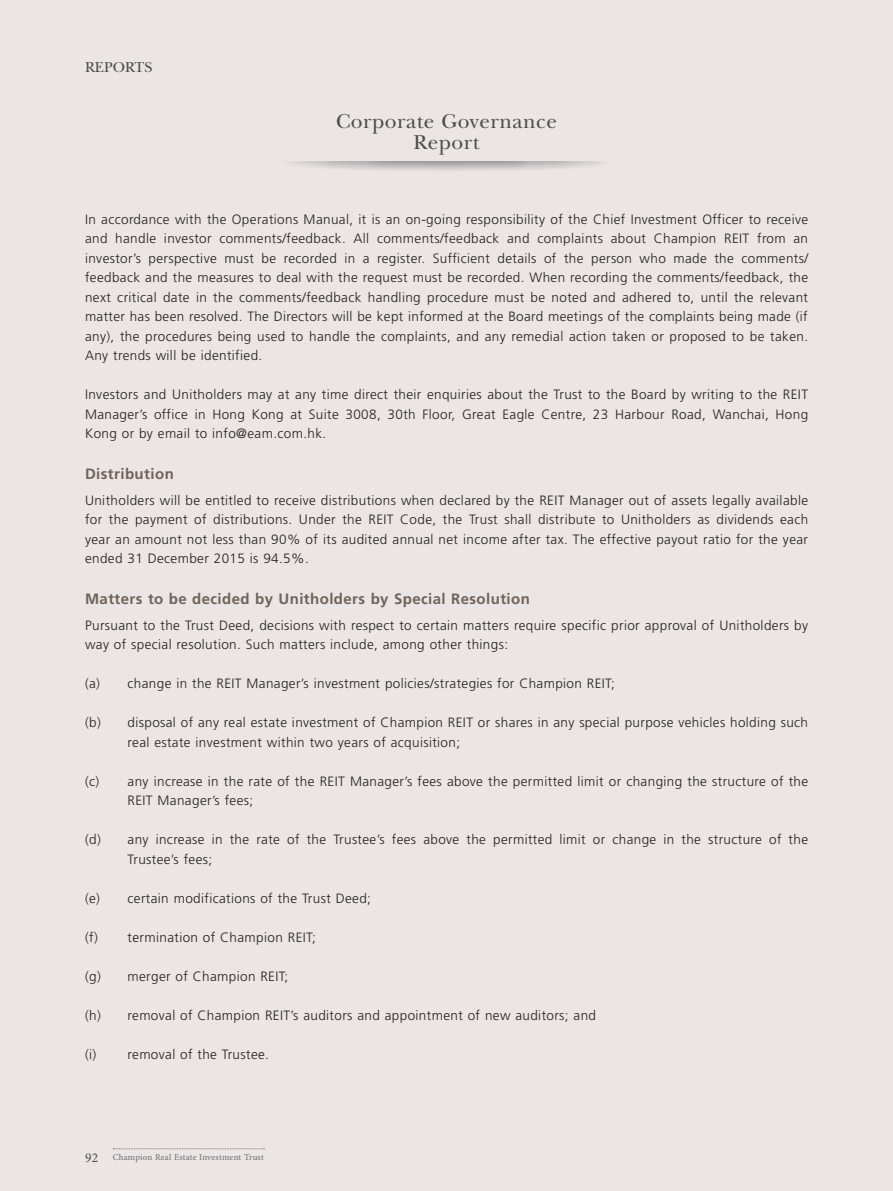
<style>
.page{position:relative;width:893px;height:1191px;background:#ebe5e5}
.page>*{position:absolute;margin:0;border:0;box-sizing:border-box;transform-origin:0 0}
.t1{font:21px/21px "New Baskerville Std";letter-spacing:.025em;color:#4b4c4d;text-align:center}
.t2{font:700 15px "Frutiger LT Std";letter-spacing:.03em;color:#716259}
.t3{font:15px "New Baskerville Std";color:#4b4c4d}
.t4{font:300 13.5px/19.5px "Frutiger LT Std";letter-spacing:.03em;color:#231f20}
.t5{font:9px "Minion Pro";letter-spacing:.02em;color:#6c6d70}
.s1{font-size:13.5px;color:#4b4c4d}
</style>
<div class="page">
<svg style="left:113px;top:1148px;width:151px;height:1px"></svg>
<svg style="left:294px;top:162px;width:306px;height:8px"></svg>
<p class="t3" style="left:85px;top:58px;width:30px">reports</p>
<h1 class="t1" style="left:336px;top:111px;width:222px">Corporate Governance<br>Report</h1>
<p class="t4" style="left:85px;top:210px;width:725px;text-align:justify">In accordance with the Operations Manual, it is an on-going responsibility of the Chief Investment Officer to receive and handle investor comments/feedback. All comments/feedback and complaints about Champion REIT from an investor’s perspective must be recorded in a register. Sufficient details of the person who made the comments/ feedback and the measures to deal with the request must be recorded. When recording the comments/feedback, the next critical date in the comments/feedback handling procedure must be noted and adhered to, until the relevant matter has been resolved. The Directors will be kept informed at the Board meetings of the complaints being made (if any), the procedures being used to handle the complaints, and any remedial action taken or proposed to be taken.<br>Any trends will be identified.</p>
<p class="t4" style="left:85px;top:385px;width:725px;text-align:justify">Investors and Unitholders may at any time direct their enquiries about the Trust to the Board by writing to the REIT Manager’s office in Hong Kong at Suite 3008, 30th Floor, Great Eagle Centre, 23 Harbour Road, Wanchai, Hong Kong or by email to info@eam.com.hk.</p>
<p class="t2" style="left:85px;top:465px;width:90px">Distribution</p>
<p class="t4" style="left:85px;top:490px;width:725px;text-align:justify">Unitholders will be entitled to receive distributions when declared by the REIT Manager out of assets legally available for the payment of distributions. Under the REIT Code, the Trust shall distribute to Unitholders as dividends each year an amount not less than 90% of its audited annual net income after tax. The effective payout ratio for the year ended 31 December 2015 is 94.5%.</p>
<p class="t2" style="left:85px;top:590px;width:446px">Matters to be decided by Unitholders by Special Resolution</p>
<p class="t4" style="left:85px;top:615px;width:725px">Pursuant to the Trust Deed, decisions with respect to certain matters require specific prior approval of Unitholders by way of special resolution. Such matters include, among other things:</p>
<p class="t4" style="left:85px;top:674px;width:531px">(a) change in the REIT Manager’s investment policies/strategies for Champion REIT;</p>
<p class="t4" style="left:128px;top:713px;width:682px;text-indent:-43px">(b) disposal of any real estate investment of Champion REIT or shares in any special purpose vehicles holding such real estate investment within two years of acquisition;</p>
<p class="t4" style="left:128px;top:771px;width:682px;text-indent:-43px">(c) any increase in the rate of the REIT Manager’s fees above the permitted limit or changing the structure of the<br>REIT Manager’s fees;</p>
<p class="t4" style="left:128px;top:830px;width:682px;text-indent:-43px">(d) any increase in the rate of the Trustee’s fees above the permitted limit or change in the structure of the<br>Trustee’s fees;</p>
<p class="t4" style="left:85px;top:888px;width:287px">(e) certain modifications of the Trust Deed;</p>
<p class="t4" style="left:85px;top:927px;width:232px">(f) termination of Champion REIT;</p>
<p class="t4" style="left:85px;top:966px;width:205px">(g) merger of Champion REIT;</p>
<p class="t4" style="left:85px;top:1005px;width:513px">(h) removal of Champion REIT’s auditors and appointment of new auditors; and</p>
<p class="t4" style="left:85px;top:1044px;width:185px">(i) removal of the Trustee.</p>
<p class="t5" style="left:85px;top:1151px;width:180px"><span class="s1">92</span> Champion Real Estate Investment Trust</p>
</div>
